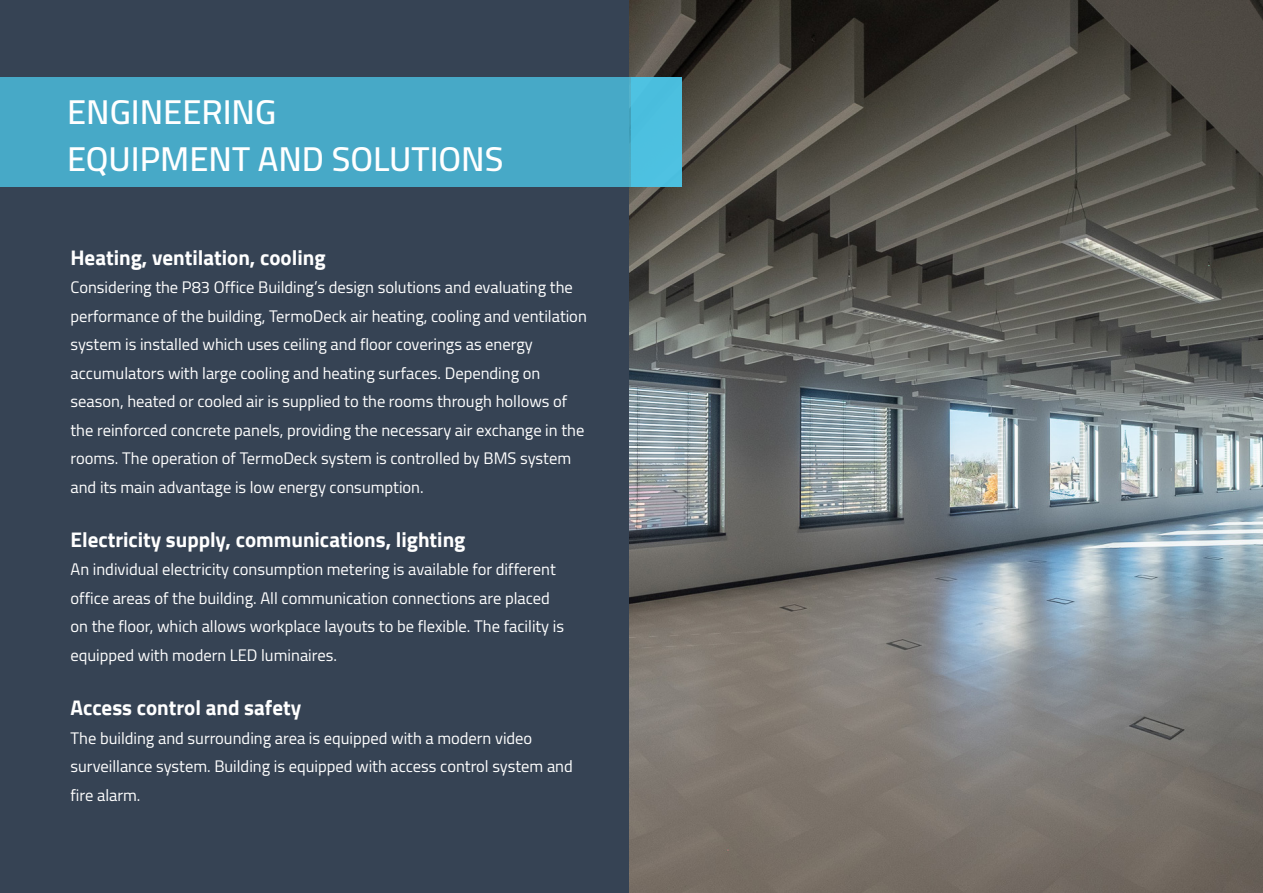
<style>
.page{position:relative;width:1263px;height:893px;background:#364354}
.page>*{position:absolute;margin:0;border:0;box-sizing:border-box;transform-origin:0 0}
.t1{font:600 34.5px "Cairo";color:#fff}
.t2{font:700 21px "Cairo";color:#fff}
.t3{font:16.5px/28.5px "Cairo";color:#fff}
</style>
<div class="page">
<img style="left:629px;top:0;width:634px;height:893px">
<div style="left:0;top:77px;width:682px;height:110px;background:#47a9c7"></div>
<div style="left:631px;top:77px;width:51px;height:110px;background:#4dc0e0"></div>
<p class="t1" style="left:67px;top:83px;width:211px">ENGINEERING</p>
<p class="t1" style="left:67px;top:129px;width:438px">EQUIPMENT AND SOLUTIONS</p>
<p class="t2" style="left:71px;top:245px;width:257px">Heating, ventilation, cooling</p>
<p class="t3" style="left:71px;top:273px;width:518px">Considering the P83 Office Building’s design solutions and evaluating the performance of the building, TermoDeck air heating, cooling and ventilation system is installed which uses ceiling and floor coverings as energy accumulators with large cooling and heating surfaces. Depending on season, heated or cooled air is supplied to the rooms through hollows of the reinforced concrete panels, providing the necessary air exchange in the rooms. The operation of TermoDeck system is controlled by BMS system and its main advantage is low energy consumption.</p>
<p class="t2" style="left:71px;top:527px;width:396px">Electricity supply, communications, lighting</p>
<p class="t3" style="left:71px;top:555px;width:495px">An individual electricity consumption metering is available for different office areas of the building. All communication connections are placed on the floor, which allows workplace layouts to be flexible. The facility is equipped with modern LED luminaires.</p>
<p class="t2" style="left:71px;top:695px;width:232px">Access control and safety</p>
<p class="t3" style="left:71px;top:723px;width:504px">The building and surrounding area is equipped with a modern video surveillance system. Building is equipped with access control system and fire alarm.</p>
</div>
